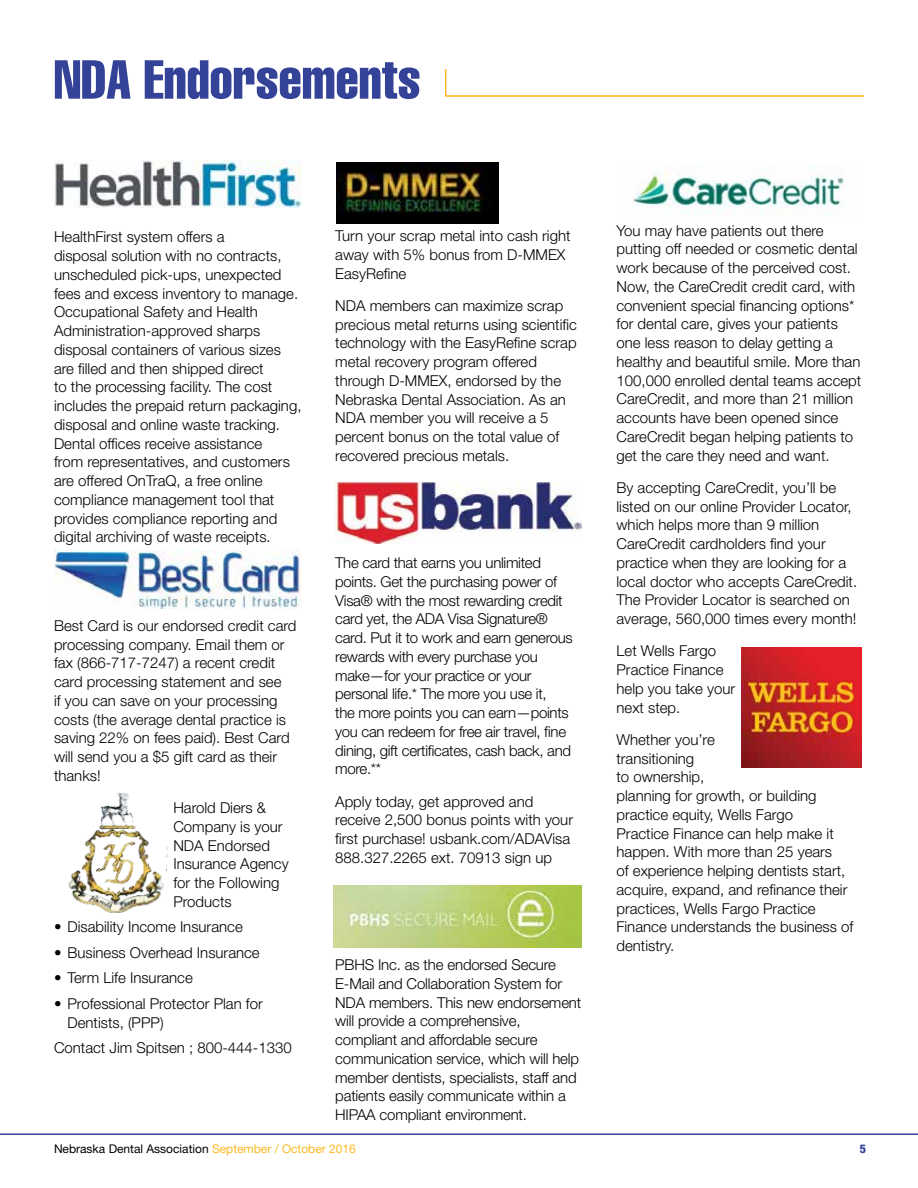
<style>
.page{position:relative;width:918px;height:1188px;background:#fff}
.page>*{position:absolute;margin:0;border:0;box-sizing:border-box;transform-origin:0 0}
.t1{font:extra-condensed 54px "Helvetica";color:#344398}
.t2{font:300 15px/18.8px "Helvetica Neue LT Std";color:#000}
.t3{font:300 15px/18.8px "Helvetica Neue LT Std";letter-spacing:-.02em;color:#000}
.t4{font:12px "Helvetica Neue LT Std";color:#000}
.t5{font:800 condensed 12px "Helvetica Neue LT Std";color:#344398}
.s1{color:#fdb924}
</style>
<div class="page">
<hr style="left:0;top:1133px;width:918px;height:2px;background:#344398">
<svg style="left:445px;top:69px;width:419px;height:28px"></svg>
<img style="left:54px;top:161px;width:247px;height:47px">
<img style="left:54px;top:550px;width:247px;height:58px">
<img style="left:68px;top:793px;width:101px;height:119px">
<img style="left:337px;top:162px;width:161px;height:62px">
<img style="left:335px;top:483px;width:246px;height:61px">
<img style="left:334px;top:885px;width:247px;height:63px">
<img style="left:633px;top:164px;width:212px;height:51px">
<img style="left:741px;top:648px;width:120px;height:120px">
<h1 class="t1" style="left:54px;top:45px;width:368px">NDA Endorsements</h1>
<p class="t2" style="left:54px;top:227px;width:249px">HealthFirst system offers a<br>disposal solution with no contracts, unscheduled pick-ups, unexpected fees and excess inventory to manage.<br>Occupational Safety and Health Administration-approved sharps disposal containers of various sizes are filled and then shipped direct<br>to the processing facility. The cost includes the prepaid return packaging, disposal and online waste tracking.<br>Dental offices receive assistance<br>from representatives, and customers are offered OnTraQ, a free online compliance management tool that provides compliance reporting and digital archiving of waste receipts.</p>
<p class="t2" style="left:54px;top:616px;width:244px">Best Card is our endorsed credit card processing company. Email them or fax (866-717-7247) a recent credit card processing statement and see<br>if you can save on your processing costs (the average dental practice is saving 22% on fees paid). Best Card will send you a $5 gift card as their thanks!</p>
<p class="t2" style="left:173px;top:798px;width:117px">Harold Diers &amp;<br>Company is your<br>NDA Endorsed<br>Insurance Agency for the Following<br>Products</p>
<p class="t2" style="left:54px;top:917px;width:190px">• Disability Income Insurance</p>
<p class="t2" style="left:54px;top:943px;width:207px">• Business Overhead Insurance</p>
<p class="t2" style="left:54px;top:968px;width:140px">• Term Life Insurance</p>
<p class="t2" style="left:68px;top:994px;width:197px;text-indent:-14px">• Professional Protector Plan for<br>Dentists, (PPP)</p>
<p class="t2" style="left:54px;top:1038px;width:239px">Contact Jim Spitsen ; 800-444-1330</p>
<p class="t2" style="left:335px;top:226px;width:237px">Turn your scrap metal into cash right away with 5% bonus from D-MMEX<br>EasyRefine</p>
<p class="t2" style="left:335px;top:296px;width:243px">NDA members can maximize scrap precious metal returns using scientific technology with the EasyRefine scrap metal recovery program offered through D-MMEX, endorsed by the Nebraska Dental Association. As an NDA member you will receive a 5 percent bonus on the total value of recovered precious metals.</p>
<p class="t3" style="left:335px;top:553px;width:239px">The card that earns you unlimited points. Get the purchasing power of Visa® with the most rewarding credit card yet, the ADA Visa Signature® card. Put it to work and earn generous rewards with every purchase you make—for your practice or your personal life.* The more you use it,<br>the more points you can earn—points you can redeem for free air travel, fine dining, gift certificates, cash back, and more.**</p>
<p class="t2" style="left:335px;top:791px;width:239px">Apply today, get approved and receive 2,500 bonus points with your first purchase! usbank.com/ADAVisa 888.327.2265 ext. 70913 sign up</p>
<p class="t2" style="left:335px;top:955px;width:248px">PBHS Inc. as the endorsed Secure E-Mail and Collaboration System for NDA members. This new endorsement will provide a comprehensive, compliant and affordable secure communication service, which will help member dentists, specialists, staff and patients easily communicate within a HIPAA compliant environment.</p>
<p class="t2" style="left:616px;top:221px;width:246px">You may have patients out there putting off needed or cosmetic dental work because of the perceived cost.<br>Now, the CareCredit credit card, with convenient special financing options* for dental care, gives your patients one less reason to delay getting a healthy and beautiful smile. More than 100,000 enrolled dental teams accept CareCredit, and more than 21 million accounts have been opened since CareCredit began helping patients to get the care they need and want.</p>
<p class="t2" style="left:616px;top:478px;width:242px">By accepting CareCredit, you’ll be listed on our online Provider Locator, which helps more than 9 million CareCredit cardholders find your practice when they are looking for a local doctor who accepts CareCredit.<br>The Provider Locator is searched on average, 560,000 times every month!</p>
<p class="t2" style="left:616px;top:641px;width:120px">Let Wells Fargo<br>Practice Finance help you take your next step.</p>
<p class="t2" style="left:616px;top:730px;width:238px">Whether you’re<br>transitioning<br>to ownership,<br>planning for growth, or building practice equity, Wells Fargo<br>Practice Finance can help make it happen. With more than 25 years<br>of experience helping dentists start, acquire, expand, and refinance their practices, Wells Fargo Practice<br>Finance understands the business of dentistry.</p>
<p class="t4" style="left:54px;top:1142px;width:303px">Nebraska Dental Association <span class="s1">September / October 2016</span></p>
<p class="t5" style="left:860px;top:1142px;width:8px">5</p>
</div>
